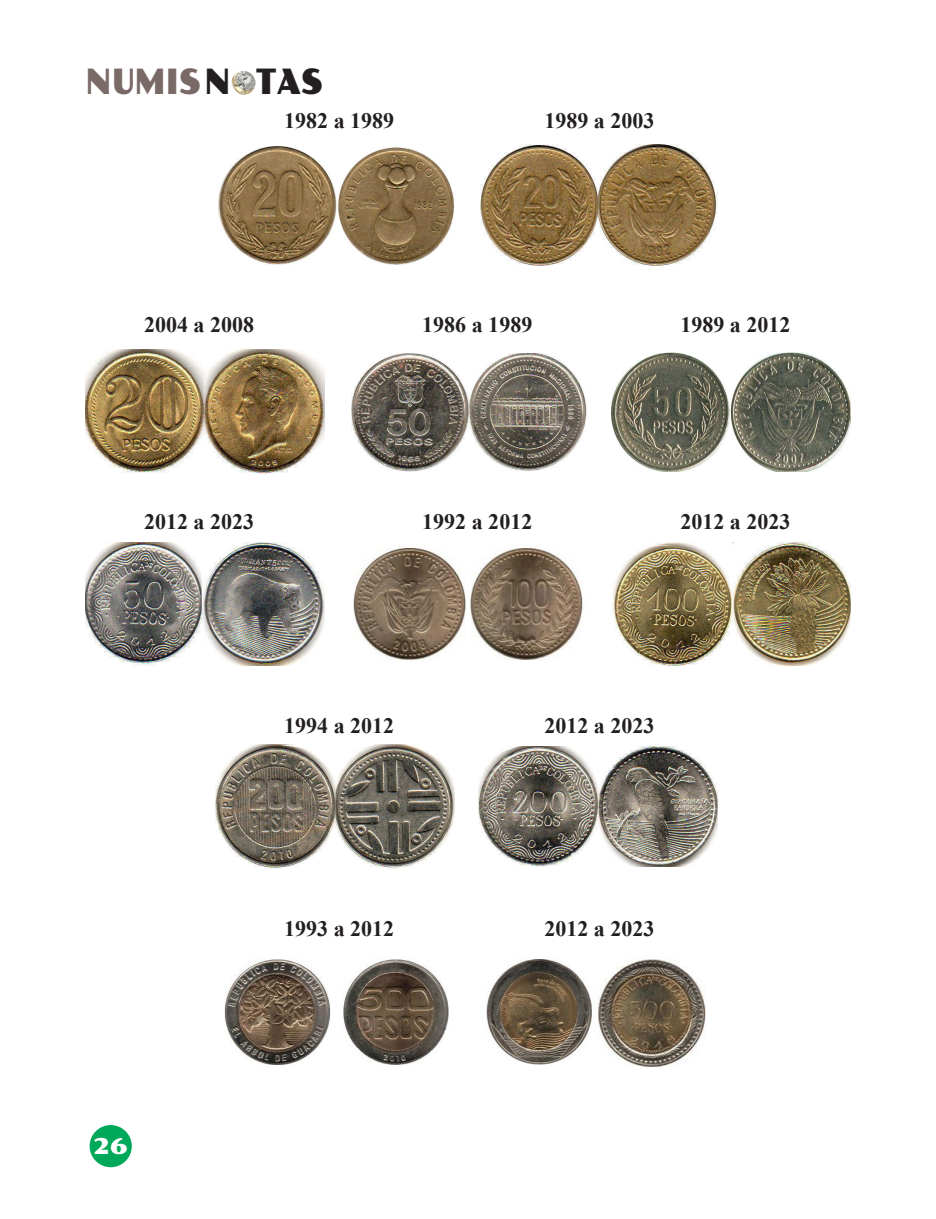
<style>
.page{position:relative;width:936px;height:1219px;background:#fff}
.page>*{position:absolute;margin:0;border:0;box-sizing:border-box;transform-origin:0 0}
.t1{font:35px "Poller One";color:#796967;scale:.8 1}
.monedas05{font:700 22px "Times New Roman";color:#231f20}
.monedas04{font:700 22px "Times New Roman";color:#231f20}
.t2{font:22px "Poller One";color:#fff}
.s1{color:#231f20}
</style>
<div class="page">
<div style="left:88px;top:1123px;width:46px;height:46px;background:#00a859;border-radius:50%"></div>
<div style="left:86px;top:1121px;width:50px;height:50px;border:4px solid #fff;border-radius:50%"></div>
<img style="left:231px;top:71px;width:24px;height:24px;border-radius:12px">
<img style="left:218px;top:146px;width:236px;height:118px">
<img style="left:480px;top:145px;width:237px;height:121px">
<img style="left:86px;top:350px;width:238px;height:124px">
<img style="left:351px;top:353px;width:236px;height:118px">
<img style="left:611px;top:353px;width:239px;height:118px">
<img style="left:86px;top:543px;width:238px;height:122px">
<img style="left:353px;top:548px;width:230px;height:112px">
<img style="left:611px;top:543px;width:239px;height:122px">
<img style="left:215px;top:745px;width:239px;height:124px">
<img style="left:478px;top:747px;width:239px;height:120px">
<img style="left:224px;top:959px;width:225px;height:106px">
<img style="left:486px;top:959px;width:220px;height:108px">
<h1 class="t1" style="left:86px;top:61px;width:298px">NUMIS<span class="s1">N TAS</span></h1>
<p class="monedas05" style="left:284px;top:105px;width:111px">1982 a 1989</p>
<p class="monedas05" style="left:544px;top:105px;width:111px">1989 a 2003</p>
<p class="monedas04" style="left:144px;top:308px;width:111px">2004 a 2008</p>
<p class="monedas04" style="left:422px;top:308px;width:111px">1986 a 1989</p>
<p class="monedas04" style="left:680px;top:308px;width:111px">1989 a 2012</p>
<p class="monedas04" style="left:144px;top:506px;width:111px">2012 a 2023</p>
<p class="monedas04" style="left:422px;top:506px;width:111px">1992 a 2012</p>
<p class="monedas04" style="left:680px;top:506px;width:111px">2012 a 2023</p>
<p class="monedas05" style="left:284px;top:709px;width:111px">1994 a 2012</p>
<p class="monedas05" style="left:544px;top:709px;width:111px">2012 a 2023</p>
<p class="t2" style="left:93px;top:1133px;width:36px">26</p>
<p class="monedas05" style="left:284px;top:913px;width:111px">1993 a 2012</p>
<p class="monedas05" style="left:544px;top:913px;width:111px">2012 a 2023</p>
</div>
